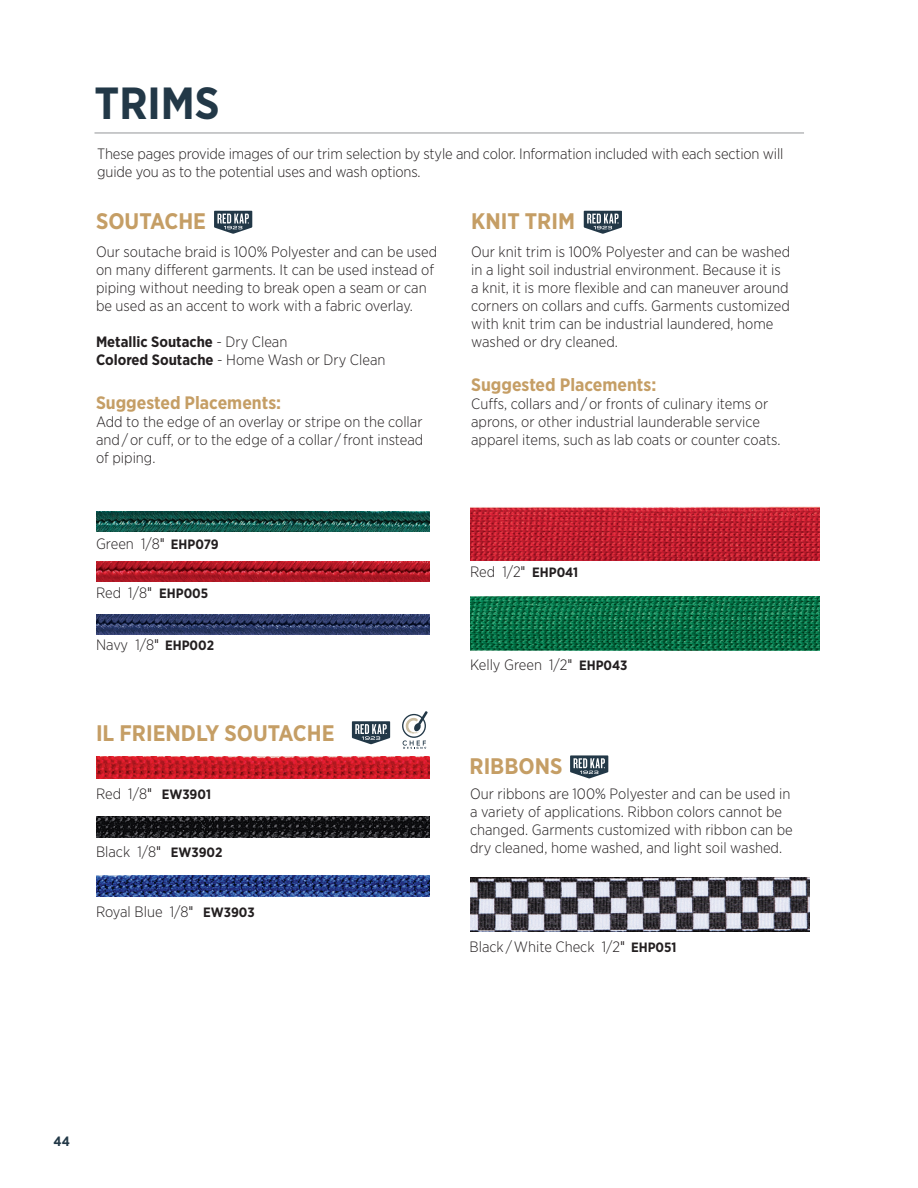
<style>
.page{position:relative;width:918px;height:1188px;background:#fff}
.page>*{position:absolute;margin:0;border:0;box-sizing:border-box;transform-origin:0 0}
.t1{font:700 45px "Gotham Narrow";color:#223847}
.Head_1{font:700 22.5px "Gotham Narrow";color:#c59e65}
.t2{font:700 18px "Gotham Narrow";color:#c59e65}
.Head_1-2{font:300 15px/18px "Gotham Narrow";color:#231f20}
.Trim_Color{font:300 15px "Gotham Narrow";color:#231f20}
.t3{font:700 15px "Gotham Narrow";color:#231f20}
.t4{font:700 13.5px "Gotham Narrow";color:#223847}
.s1{font-weight:300}
.s2{font-weight:700}
.s3{font-family:"Trade Gothic LT Std Cn 18";font-weight:400}
.s4{font-weight:700;font-size:13.5px}
</style>
<div class="page">
<img style="left:96px;top:561px;width:333px;height:21px">
<img style="left:96px;top:614px;width:333px;height:20px">
<img style="left:96px;top:511px;width:333px;height:21px">
<img style="left:96px;top:757px;width:333px;height:22px">
<img style="left:96px;top:816px;width:333px;height:22px">
<img style="left:96px;top:875px;width:333px;height:22px">
<svg style="left:402px;top:711px;width:26px;height:38px"></svg>
<svg style="left:352px;top:721px;width:38px;height:23px"></svg>
<svg style="left:214px;top:211px;width:38px;height:23px"></svg>
<svg style="left:584px;top:211px;width:38px;height:23px"></svg>
<img style="left:470px;top:877px;width:340px;height:54px">
<svg style="left:570px;top:755px;width:38px;height:23px"></svg>
<hr style="left:95px;top:133px;width:709px;height:1px;background:#939598">
<img style="left:470px;top:596px;width:350px;height:54px">
<img style="left:470px;top:506px;width:350px;height:54px">
<p class="t1" style="left:94px;top:76px;width:127px">TRIMS</p>
<p class="Head_1-2" style="left:97px;top:144px;width:688px">These pages provide images of our trim selection by style and color. Information included with each section will guide you as to the potential uses and wash options.</p>
<p class="Head_1" style="left:96px;top:208px;width:112px">SOUTACHE</p>
<p class="Head_1-2" style="left:96px;top:242px;width:343px">Our soutache braid is 100% Polyester and can be used on many different garments. It can be used instead of piping without needing to break open a seam or can be used as an accent to work with a fabric overlay.</p>
<p class="t3" style="left:96px;top:333px;width:193px">Metallic Soutache <span class="s1">- Dry Clean</span></p>
<p class="Head_1-2" style="left:96px;top:350px;width:291px"><span class="s2">Colored Soutache</span> - Home Wash or Dry Clean</p>
<p class="t2" style="left:96px;top:392px;width:187px">Suggested Placements:</p>
<p class="Head_1-2" style="left:96px;top:412px;width:329px;text-align:justify">Add to the edge of an overlay or stripe on the collar and / or cuff, or to the edge of a collar / front instead of piping.</p>
<p class="Trim_Color" style="left:96px;top:535px;width:124px">Green 1/8<span class="s3">"</span> <span class="s4">EHP079</span></p>
<p class="Trim_Color" style="left:96px;top:584px;width:114px">Red 1/8<span class="s3">"</span> <span class="s4">EHP005</span></p>
<p class="Trim_Color" style="left:96px;top:636px;width:120px">Navy 1/8<span class="s3">"</span> <span class="s4">EHP002</span></p>
<p class="Head_1" style="left:96px;top:719px;width:240px">IL FRIENDLY SOUTACHE</p>
<p class="Trim_Color" style="left:96px;top:784px;width:117px">Red 1/8<span class="s3">"</span> <span class="s4">EW3901</span></p>
<p class="Trim_Color" style="left:96px;top:843px;width:128px">Black 1/8<span class="s3">"</span> <span class="s4">EW3902</span></p>
<p class="Trim_Color" style="left:96px;top:902px;width:160px">Royal Blue 1/8<span class="s3">"</span> <span class="s4">EW3903</span></p>
<p class="Head_1" style="left:471px;top:208px;width:105px">KNIT TRIM</p>
<p class="Head_1-2" style="left:471px;top:242px;width:321px">Our knit trim is 100% Polyester and can be washed in a light soil industrial environment. Because it is a knit, it is more flexible and can maneuver around corners on collars and cuffs. Garments customized with knit trim can be industrial laundered, home washed or dry cleaned.</p>
<p class="t2" style="left:471px;top:374px;width:187px">Suggested Placements:</p>
<p class="Head_1-2" style="left:471px;top:394px;width:311px">Cuffs, collars and / or fronts of culinary items or aprons, or other industrial launderable service apparel items, such as lab coats or counter coats.</p>
<p class="Trim_Color" style="left:470px;top:562px;width:110px">Red 1/2<span class="s3">"</span> <span class="s4">EHP041</span></p>
<p class="Trim_Color" style="left:470px;top:655px;width:159px">Kelly Green 1/2<span class="s3">"</span> <span class="s4">EHP043</span></p>
<p class="Head_1" style="left:470px;top:752px;width:94px">RIBBONS</p>
<p class="Head_1-2" style="left:470px;top:784px;width:324px">Our ribbons are 100% Polyester and can be used in a variety of applications. Ribbon colors cannot be changed. Garments customized with ribbon can be dry cleaned, home washed, and light soil washed.</p>
<p class="Trim_Color" style="left:470px;top:937px;width:208px">Black / White Check 1/2<span class="s3">"</span> <span class="s4">EHP051</span></p>
<p class="t4" style="left:54px;top:1133px;width:18px">44</p>
</div>
